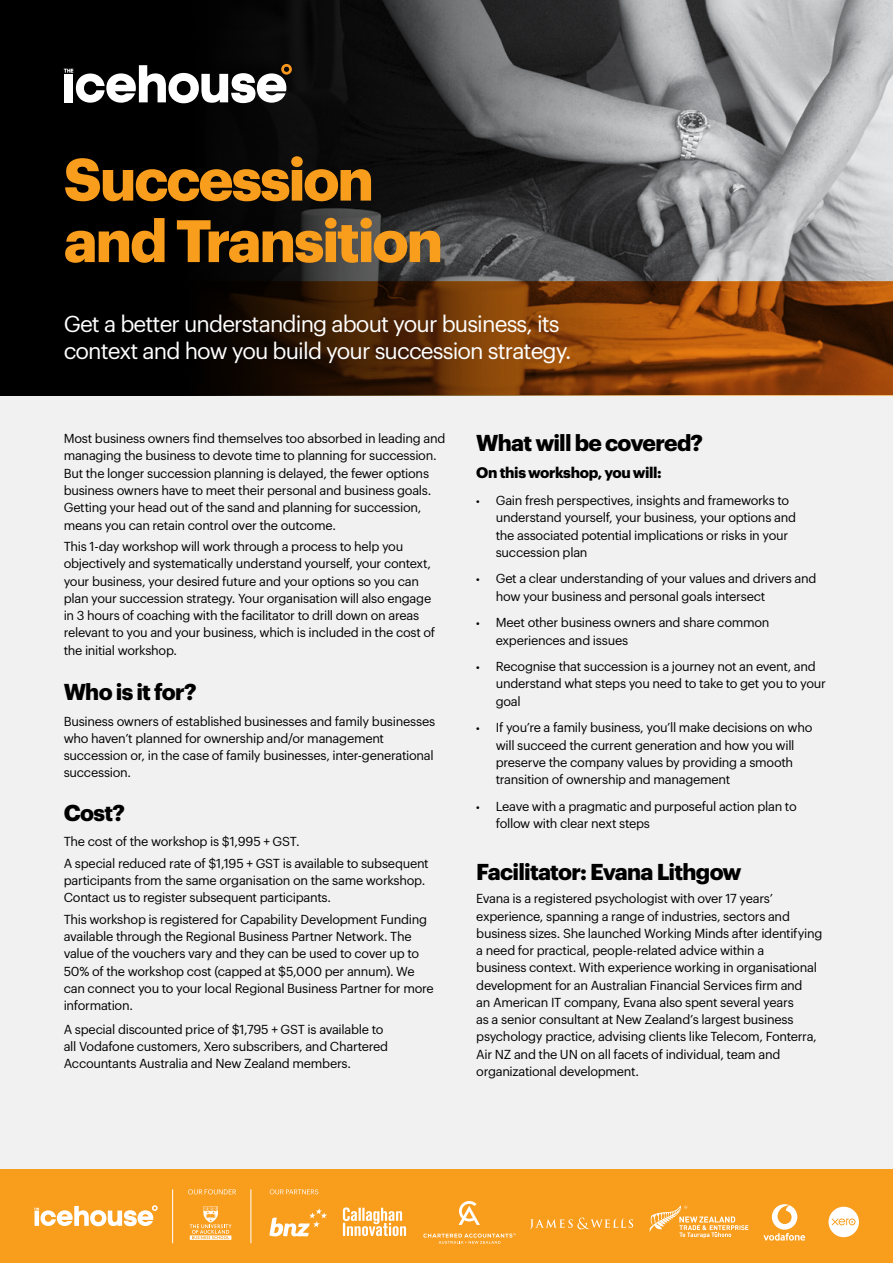
<style>
.page{position:relative;width:893px;height:1263px;background:#fff}
.page>*{position:absolute;margin:0;border:0;box-sizing:border-box;transform-origin:0 0}
.t1{font:700 58.5px/61.5px "Graphik";letter-spacing:-.035em;color:#f99d1c}
.t2{font:22.5px/27px "Graphik";letter-spacing:-.04em;color:#fff}
.t3{font:700 22.5px "Graphik";letter-spacing:-.035em;color:#000}
.t4{font:700 15px "Graphik";letter-spacing:-.025em;color:#000}
.t5{font:12.75px/17.2px "Graphik";letter-spacing:-.02em;color:#000}
.s1{font-family:"Myriad Pro"}
</style>
<div class="page">
<img style="left:788px;top:0;width:105px;height:281px">
<div style="left:0;top:395px;width:893px;height:818px;background:#f1f1f2"></div>
<svg style="left:788px;top:281px;width:105px;height:114px;background:#6d3007"></svg>
<svg style="left:0;top:0;width:788px;height:395px;background:#3f332a"></svg>
<svg style="left:64px;top:64px;width:228px;height:44px"></svg>
<div style="left:0;top:1169px;width:893px;height:94px;background:#f99d1c"></div>
<svg style="left:270px;top:1189px;width:48px;height:5px"></svg>
<svg style="left:650px;top:1205px;width:98px;height:33px"></svg>
<svg style="left:269px;top:1208px;width:58px;height:28px"></svg>
<svg style="left:828px;top:1207px;width:31px;height:30px"></svg>
<svg style="left:343px;top:1207px;width:63px;height:29px"></svg>
<svg style="left:530px;top:1217px;width:103px;height:12px"></svg>
<svg style="left:458px;top:1201px;width:22px;height:24px"></svg>
<svg style="left:423px;top:1233px;width:93px;height:11px"></svg>
<svg style="left:763px;top:1204px;width:42px;height:36px"></svg>
<svg style="left:34px;top:1205px;width:124px;height:22px"></svg>
<svg style="left:188px;top:1189px;width:48px;height:5px"></svg>
<svg style="left:190px;top:1206px;width:42px;height:34px"></svg>
<hr style="left:250px;top:1189px;width:1px;height:54px;background:#fff">
<hr style="left:172px;top:1189px;width:1px;height:54px;background:#fff">
<h1 class="t1" style="left:64px;top:143px;width:381px">Succession and Transition</h1>
<h2 class="t2" style="left:64px;top:308px;width:509px">Get a better understanding about your business, its context and how you build your succession strategy.</h2>
<p class="t5" style="left:64px;top:429px;width:383px">Most business owners find themselves too absorbed in leading and managing the business to devote time to planning for succession.<br>But the longer succession planning is delayed, the fewer options business owners have to meet their personal and business goals.<br>Getting your head out of the sand and planning for succession, means you can retain control over the outcome.</p>
<p class="t5" style="left:64px;top:537px;width:373px">This 1-day workshop will work through a process to help you objectively and systematically understand yourself, your context, your business, your desired future and your options so you can plan your succession strategy. Your organisation will also engage in 3 hours of coaching with the facilitator to drill down on areas relevant to you and your business, which is included in the cost of the initial workshop.</p>
<h2 class="t3" style="left:64px;top:674px;width:134px">Who is it for?</h2>
<p class="t5" style="left:64px;top:711px;width:373px">Business owners of established businesses and family businesses who haven’t planned for ownership and/or management succession or, in the case of family businesses, inter-generational succession.</p>
<h2 class="t3" style="left:64px;top:795px;width:63px">Cost?</h2>
<p class="t5" style="left:64px;top:830px;width:367px;line-height:21.5px">The cost of the workshop is $1,995 + GST.<br>A special reduced rate of $1,195 + GST is available to subsequent</p>
<p class="t5" style="left:64px;top:871px;width:363px">participants from the same organisation on the same workshop.<br>Contact us to register subsequent participants.</p>
<p class="t5" style="left:64px;top:909px;width:372px">This workshop is registered for Capability Development Funding available through the Regional Business Partner Network. The value of the vouchers vary and they can be used to cover up to 50% of the workshop cost (capped at $5,000 per annum). We can connect you to your local Regional Business Partner for more information.</p>
<p class="t5" style="left:64px;top:1019px;width:326px">A special discounted price of $1,795 + GST is available to all Vodafone customers, Xero subscribers, and Chartered<br>Accountants Australia and New Zealand members.</p>
<h2 class="t3" style="left:476px;top:426px;width:228px">What will be covered?</h2>
<p class="t4" style="left:476px;top:461px;width:187px">On this workshop, you will:</p>
<p class="t5" style="left:496px;top:491px;width:302px;text-indent:-19px"><span class="s1">•</span> Gain fresh perspectives, insights and frameworks to understand yourself, your business, your options and the associated potential implications or risks in your succession plan</p>
<p class="t5" style="left:496px;top:569px;width:322px;text-indent:-19px"><span class="s1">•</span> Get a clear understanding of your values and drivers and how your business and personal goals intersect</p>
<p class="t5" style="left:496px;top:613px;width:275px;text-indent:-19px"><span class="s1">•</span> Meet other business owners and share common experiences and issues</p>
<p class="t5" style="left:496px;top:657px;width:332px;text-indent:-19px"><span class="s1">•</span> Recognise that succession is a journey not an event, and understand what steps you need to take to get you to your goal</p>
<p class="t5" style="left:496px;top:718px;width:318px;text-indent:-19px"><span class="s1">•</span> If you’re a family business, you’ll make decisions on who will succeed the current generation and how you will preserve the company values by providing a smooth transition of ownership and management</p>
<p class="t5" style="left:496px;top:796px;width:302px;text-indent:-19px"><span class="s1">•</span> Leave with a pragmatic and purposeful action plan to follow with clear next steps</p>
<h2 class="t3" style="left:476px;top:854px;width:267px">Facilitator: Evana Lithgow</h2>
<p class="t5" style="left:476px;top:889px;width:348px">Evana is a registered psychologist with over 17 years’ experience, spanning a range of industries, sectors and business sizes. She launched Working Minds after identifying a need for practical, people-related advice within a<br>business context. With experience working in organisational development for an Australian Financial Services firm and<br>an American IT company, Evana also spent several years<br>as a senior consultant at New Zealand’s largest business psychology practice, advising clients like Telecom, Fonterra, Air NZ and the UN on all facets of individual, team and organizational development.</p>
</div>
